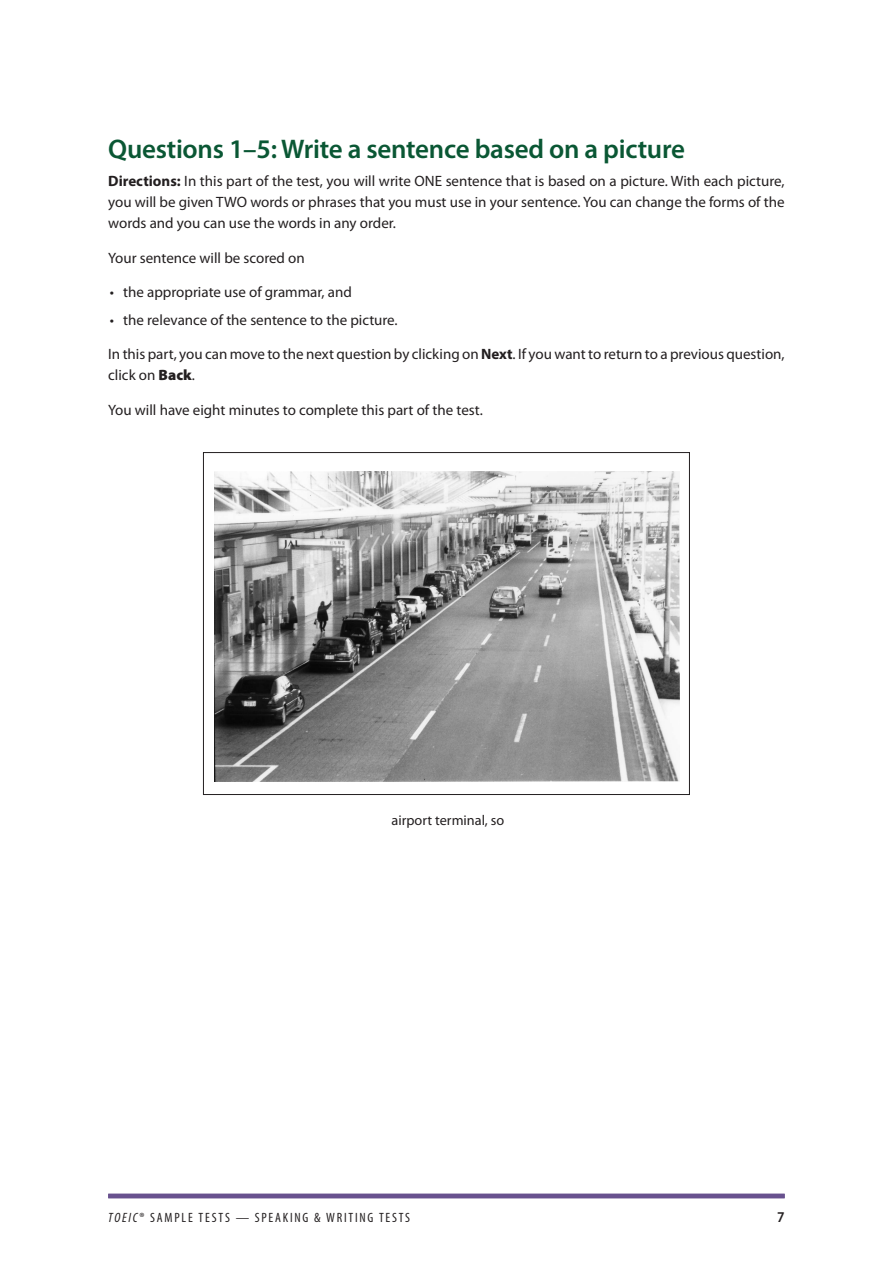
<style>
.page{position:relative;width:891px;height:1269px;background:#fff}
.page>*{position:absolute;margin:0;border:0;box-sizing:border-box;transform-origin:0 0}
.t1{font:600 27px "Myriad Pro";letter-spacing:-.01em;color:#0a5734}
.t2{font:15px/21px "Myriad Pro";color:#231f20;text-align:justify}
.t3{font:600 semi-condensed 15px "Myriad Pro";color:#231f20}
.t4{font:14.25px "Myriad Pro";color:#231f20}
.t5{font:condensed 13.5px "Myriad Pro";letter-spacing:.13em;color:#231f20}
.s1{font-weight:700}
.s2{font-weight:900}
.s3{font-style:italic}
</style>
<div class="page">
<hr style="left:108px;top:1194px;width:677px;height:4px;background:#68518e">
<img style="left:214px;top:472px;width:466px;height:310px">
<h1 class="t1" style="left:108px;top:134px;width:578px">Questions 1–5: Write a sentence based on a picture</h1>
<p class="t2" style="left:108px;top:171px;width:678px"><span class="s1">Directions:</span> In this part of the test, you will write ONE sentence that is based on a picture. With each picture, you will be given TWO words or phrases that you must use in your sentence. You can change the forms of the words and you can use the words in any order.</p>
<p class="t2" style="left:108px;top:247px;width:198px">Your sentence will be scored on</p>
<p class="t2" style="left:110px;top:282px;width:244px">• the appropriate use of grammar, and</p>
<p class="t2" style="left:110px;top:310px;width:290px">• the relevance of the sentence to the picture.</p>
<p class="t2" style="left:108px;top:344px;width:678px">In this part, you can move to the next question by clicking on <span class="s1">Next</span>. If you want to return to a previous question, click on <span class="s2">Back</span>.</p>
<p class="t2" style="left:108px;top:400px;width:376px">You will have eight minutes to complete this part of the test.</p>
<p class="t4" style="left:392px;top:813px;width:114px">airport terminal, so</p>
<p class="t5" style="left:108px;top:1211px;width:304px"><span class="s3">TOEIC</span>® SAMPLE TESTS — SPEAKING &amp; WRITING TESTS</p>
<p class="t3" style="left:777px;top:1209px;width:9px">7</p>
</div>
